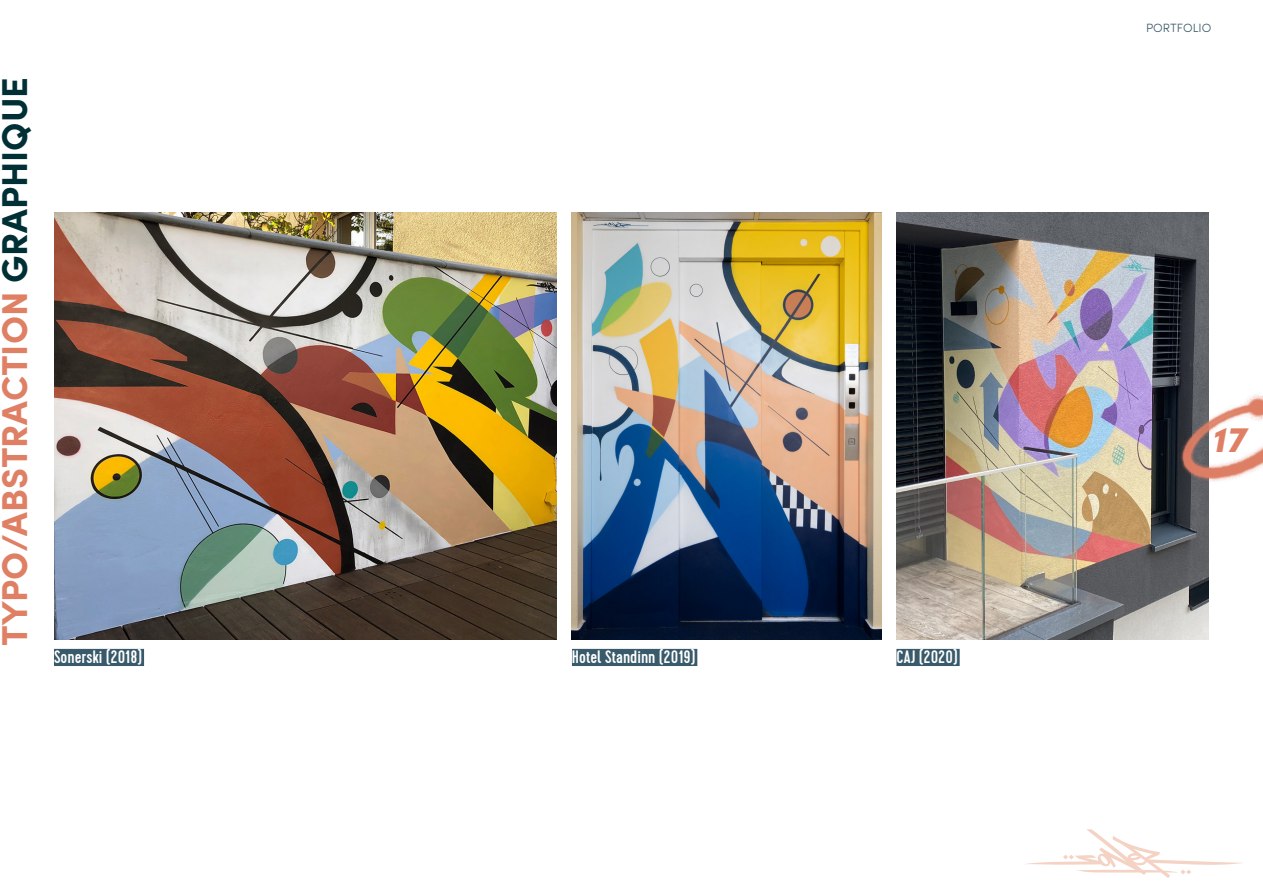
<style>
.page{position:relative;width:1263px;height:893px;background:#fff}
.page>*{position:absolute;margin:0;border:0;box-sizing:border-box;transform-origin:0 0}
.t1{font:700 36px "Sofia Pro";color:#df8065}
.t2{font:italic 900 36px "Sofia Pro";color:#df8065}
.t3{font:500 18px "Cervo";color:#fff}
.t4{font:300 12px "Sofia Pro";color:#395a6a}
.s1{color:#003035}
</style>
<div class="page">
<img style="left:54px;top:213px;width:503px;height:427px">
<img style="left:572px;top:213px;width:309px;height:427px">
<div style="left:572px;top:649px;width:125px;height:17px;background:#395a6a"></div>
<div style="left:896px;top:649px;width:64px;height:17px;background:#395a6a"></div>
<div style="left:54px;top:649px;width:90px;height:17px;background:#395a6a"></div>
<img style="left:896px;top:213px;width:313px;height:427px">
<svg style="left:1026px;top:829px;width:217px;height:49px"></svg>
<img style="left:1152px;top:371px;width:111px;height:123px">
<p class="t1" style="left:-13px;top:646px;width:570px;rotate:-90deg">TYPO/ABSTRACTION <span class="s1">GRAPHIQUE</span></p>
<p class="t3" style="left:54px;top:646px;width:89px">Sonerski (2018)</p>
<p class="t3" style="left:572px;top:646px;width:125px">Hotel Standinn (2019)</p>
<p class="t3" style="left:896px;top:646px;width:63px">CAJ (2020)</p>
<p class="t4" style="left:1146px;top:18px;width:67px">PORTFOLIO</p>
<h1 class="t2" style="left:1211px;top:411px;width:36px">17</h1>
</div>
